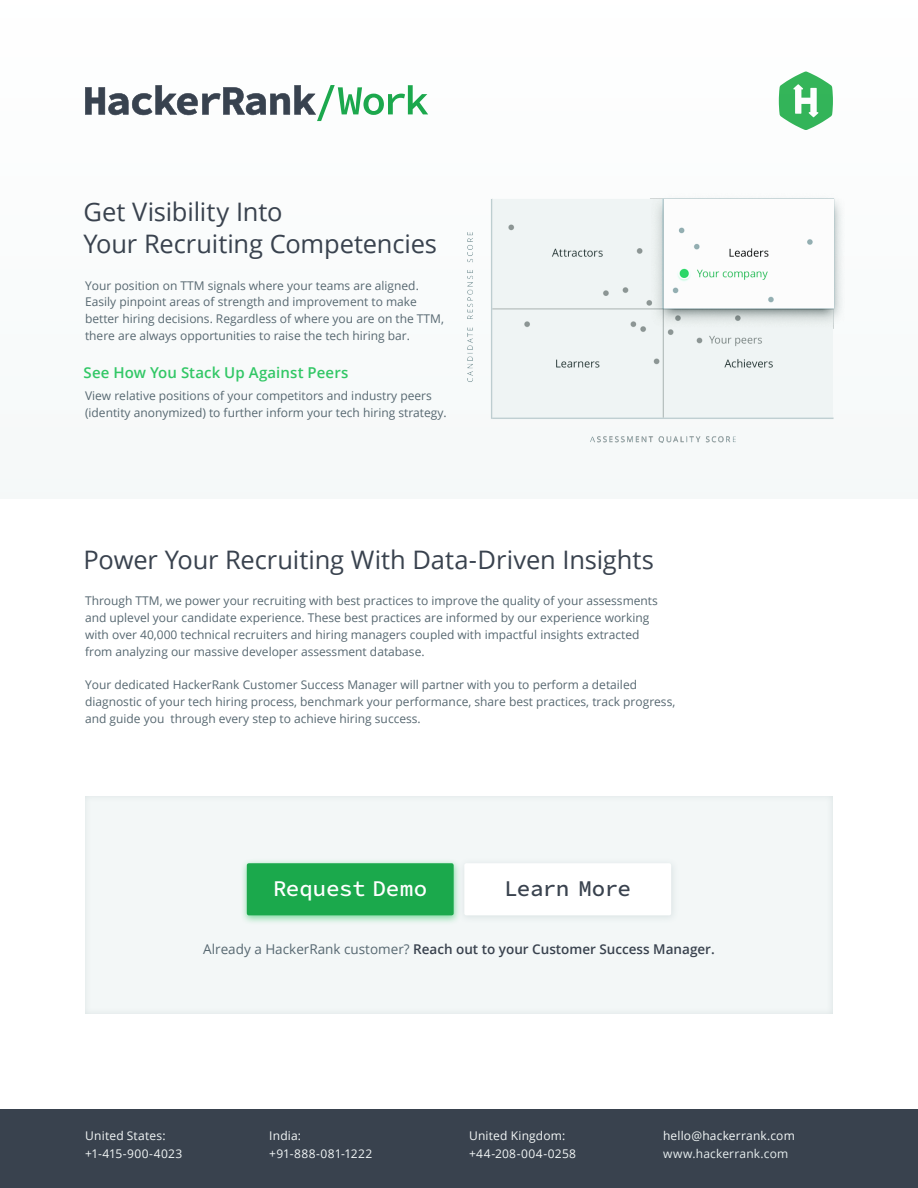
<style>
.page{position:relative;width:918px;height:1188px;background:#fff}
.page>*{position:absolute;margin:0;border:0;box-sizing:border-box;transform-origin:0 0}
.t1{font:25.5px/31.5px "Open Sans";letter-spacing:-.005em;color:#39424e}
.t2{font:500 22.5px "Source Code Pro";letter-spacing:-.005em;color:#fff}
.t3{font:500 22.5px "Source Code Pro";letter-spacing:-.03em;color:#39424e}
.t4{font:600 15px "Open Sans";letter-spacing:.01em;color:#32c766}
.t5{font:600 13.5px "Open Sans";color:#39424e}
.t6{font:12px/16.8px "Open Sans";color:#576871}
.t7{font:12px "Open Sans";letter-spacing:.015em;color:#f3f7f7}
.t8{font:12px "Open Sans";letter-spacing:.015em;color:#e7eeef}
.s1{font-weight:400;color:#576871}
</style>
<div class="page">
<div style="left:85px;top:795px;width:748px;height:221px;background:#f3f7f7"></div>
<div style="left:0;top:0;width:918px;height:498px;background:#fafcfc"></div>
<svg style="left:85px;top:85px;width:343px;height:36px"></svg>
<svg style="left:779px;top:72px;width:54px;height:58px"></svg>
<div style="left:0;top:1109px;width:918px;height:79px;background:#39424e"></div>
<img style="left:468px;top:198px;width:374px;height:244px">
<div style="left:240px;top:858px;width:222px;height:67px;background:#32c766;opacity:.61"></div>
<div style="left:247px;top:863px;width:207px;height:52px;background:#1ba94c;border-radius:2px"></div>
<div style="left:457px;top:857px;width:222px;height:67px;background:#edf2f3"></div>
<div style="left:464px;top:863px;width:207px;height:52px;background:#fff;border-radius:2px"></div>
<p class="t1" style="left:84px;top:195px;width:355px">Get Visibility Into<br>Your Recruiting Competencies</p>
<p class="t6" style="left:85px;top:277px;width:361px">Your position on TTM signals where your teams are aligned.<br>Easily pinpoint areas of strength and improvement to make better hiring decisions. Regardless of where you are on the TTM, there are always opportunities to raise the tech hiring bar.</p>
<p class="t4" style="left:84px;top:362px;width:266px">See How You Stack Up Against Peers</p>
<p class="t6" style="left:85px;top:387px;width:363px">View relative positions of your competitors and industry peers (identity anonymized) to further inform your tech hiring strategy.</p>
<p class="t1" style="left:84px;top:543px;width:572px">Power Your Recruiting With Data-Driven Insights</p>
<p class="t6" style="left:85px;top:592px;width:574px">Through TTM, we power your recruiting with best practices to improve the quality of your assessments and uplevel your candidate experience. These best practices are informed by our experience working with over 40,000 technical recruiters and hiring managers coupled with impactful insights extracted from analyzing our massive developer assessment database.</p>
<p class="t6" style="left:85px;top:676px;width:592px">Your dedicated HackerRank Customer Success Manager will partner with you to perform a detailed diagnostic of your tech hiring process, benchmark your performance, share best practices, track progress, and guide you through every step to achieve hiring success.</p>
<p class="t2" style="left:273px;top:872px;width:156px">Request Demo</p>
<p class="t3" style="left:504px;top:872px;width:128px">Learn More</p>
<p class="t5" style="left:203px;top:940px;width:513px"><span class="s1">Already a HackerRank customer?</span> Reach out to your Customer Success Manager.</p>
<p class="t7" style="left:85px;top:1127px;width:82px">United States:</p>
<p class="t7" style="left:85px;top:1145px;width:98px">+1-415-900-4023</p>
<p class="t7" style="left:269px;top:1127px;width:33px">India:</p>
<p class="t7" style="left:269px;top:1145px;width:104px">+91-888-081-1222</p>
<p class="t7" style="left:469px;top:1127px;width:98px">United Kingdom:</p>
<p class="t7" style="left:469px;top:1145px;width:108px">+44-208-004-0258</p>
<p class="t7" style="left:663px;top:1127px;width:133px">hello@hackerrank.com</p>
<p class="t8" style="left:663px;top:1145px;width:127px">www.hackerrank.com</p>
</div>
